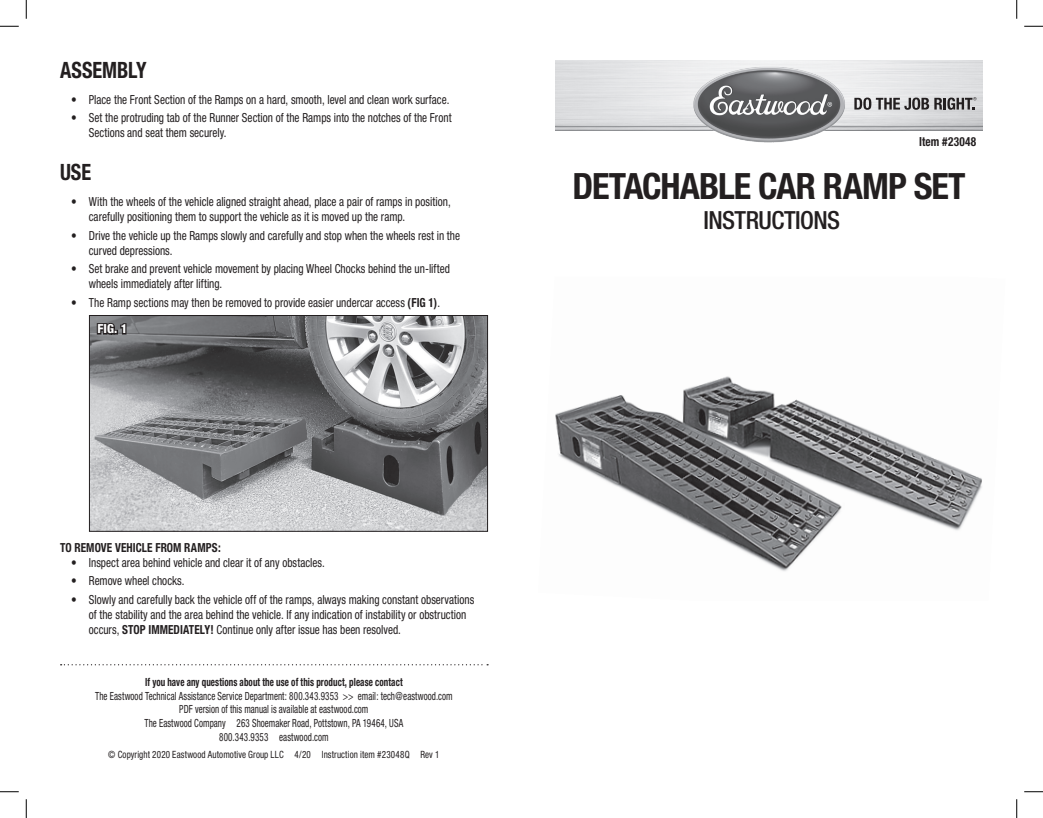
<style>
.page{position:relative;width:1043px;height:818px;background:#fff}
.page>*{position:absolute;margin:0;border:0;box-sizing:border-box;transform-origin:0 0}
.t1{font:700 condensed 36.25px "Helvetica Neue";letter-spacing:-.03em;color:#231f20}
.t2{font:500 condensed 25px "Helvetica Neue";letter-spacing:-.025em;color:#231f20}
.t3{font:700 condensed 22.5px "Helvetica Neue";letter-spacing:-.005em;color:#231f20;scale:.9 1}
.t4{font:condensed 12.5px/15px "Helvetica Neue";color:#231f20;scale:.9 1}
.t5{font:700 condensed 12.5px "Helvetica Neue";letter-spacing:.005em;color:#231f20;scale:.9 1}
.t6{font:condensed 11.25px/13.8px "Helvetica Neue";letter-spacing:.01em;color:#231f20;text-align:center;scale:.8 1}
.t7{font:700 condensed 11.25px "Helvetica Neue";letter-spacing:.01em;color:#231f20;scale:.8 1}
.t8{font:condensed 10px "Helvetica Neue";letter-spacing:.015em;color:#231f20;scale:.9 1}
.s1{font-weight:700}
.s2{font-weight:800;color:#fff}
</style>
<div class="page">
<svg style="left:61px;top:664px;width:427px;height:1px"></svg>
<svg style="left:854px;top:97px;width:122px;height:13px;background:#8c8b8c"></svg>
<img style="left:688px;top:62px;width:161px;height:81px">
<img style="left:555px;top:376px;width:427px;height:195px">
<img style="left:91px;top:317px;width:395px;height:212px">
<div style="left:89px;top:315px;width:399px;height:216px;border:1px solid #231f20"></div>
<svg style="left:96px;top:319px;width:32px;height:17px"></svg>
<svg style="left:0;top:25px;width:19px;height:2px"></svg>
<svg style="left:1024px;top:25px;width:18px;height:2px"></svg>
<svg style="left:0;top:791px;width:19px;height:1px"></svg>
<svg style="left:1024px;top:791px;width:18px;height:1px"></svg>
<svg style="left:25px;top:0;width:2px;height:19px"></svg>
<svg style="left:25px;top:799px;width:2px;height:19px"></svg>
<svg style="left:1016px;top:0;width:1px;height:19px"></svg>
<svg style="left:1016px;top:799px;width:1px;height:19px"></svg>
<h3 class="t3" style="left:60px;top:56px;width:98px">ASSEMBLY</h3>
<p class="t4" style="left:71px;top:92px;width:421px">• Place the Front Section of the Ramps on a hard, smooth, level and clean work surface.</p>
<p class="t4" style="left:89px;top:110px;width:404px;text-indent:-17px">• Set the protruding tab of the Runner Section of the Ramps into the notches of the Front<br>Sections and seat them securely.</p>
<h3 class="t3" style="left:60px;top:158px;width:36px">USE</h3>
<p class="t4" style="left:89px;top:194px;width:403px;text-indent:-17px">• With the wheels of the vehicle aligned straight ahead, place a pair of ramps in position, carefully positioning them to support the vehicle as it is moved up the ramp.</p>
<p class="t4" style="left:89px;top:227px;width:414px;text-indent:-17px">• Drive the vehicle up the Ramps slowly and carefully and stop when the wheels rest in the curved depressions.</p>
<p class="t4" style="left:89px;top:261px;width:403px;text-indent:-17px">• Set brake and prevent vehicle movement by placing Wheel Chocks behind the un-lifted wheels immediately after lifting.</p>
<p class="t4" style="left:97px;top:289px;width:382px;line-height:26.5px;text-indent:-26px">• The Ramp sections may then be removed to provide easier undercar access <span class="s1">(FIG 1)</span>.<br><span class="s2">FIG. 1</span></p>
<p class="t5" style="left:60px;top:539px;width:180px">TO REMOVE VEHICLE FROM RAMPS:</p>
<p class="t4" style="left:71px;top:554px;width:283px">• Inspect area behind vehicle and clear it of any obstacles.</p>
<p class="t4" style="left:71px;top:573px;width:127px">• Remove wheel chocks.</p>
<p class="t4" style="left:89px;top:591px;width:430px;text-indent:-17px">• Slowly and carefully back the vehicle off of the ramps, always making constant observations of the stability and the area behind the vehicle. If any indication of instability or obstruction occurs, <span class="s1">STOP IMMEDIATELY!</span> Continue only after issue has been resolved.</p>
<p class="t7" style="left:145px;top:675px;width:323px">If you have any questions about the use of this product, please contact</p>
<p class="t6" style="left:95px;top:688px;width:448px">The Eastwood Technical Assistance Service Department: 800.343.9353 &gt;&gt; email: tech@eastwood.com PDF version of this manual is available at eastwood.com<br>The Eastwood Company 263 Shoemaker Road, Pottstown, PA 19464, USA<br>800.343.9353 eastwood.com</p>
<p class="t8" style="left:108px;top:748px;width:369px">© Copyright 2020 Eastwood Automotive Group LLC 4/20 Instruction item #23048Q Rev 1</p>
<p class="t5" style="left:919px;top:134px;width:65px">Item #23048</p>
<h1 class="t1" style="left:572px;top:164px;width:394px">DETACHABLE CAR RAMP SET</h1>
<h2 class="t2" style="left:703px;top:205px;width:138px">INSTRUCTIONS</h2>
</div>
